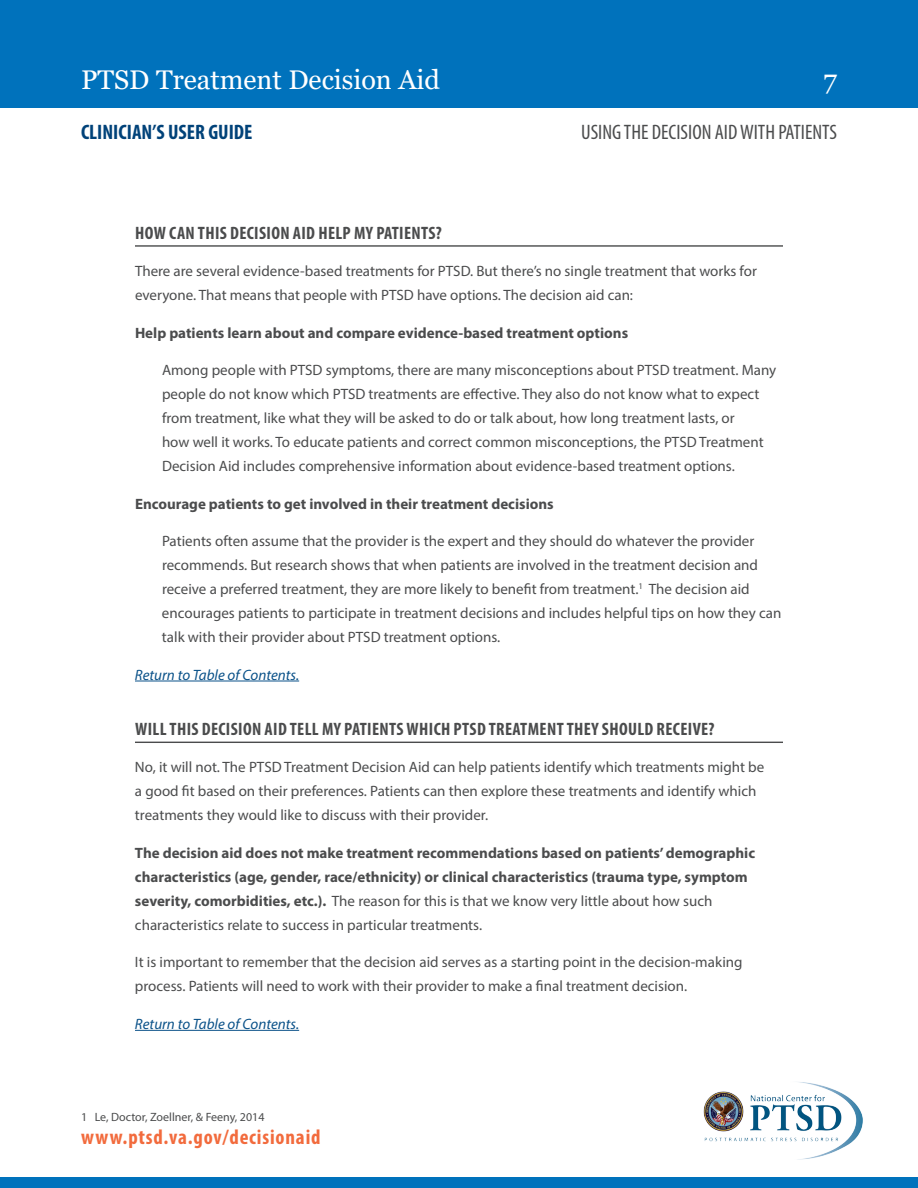
<style>
.page{position:relative;width:918px;height:1188px;background:#fff}
.page>*{position:absolute;margin:0;border:0;box-sizing:border-box;transform-origin:0 0}
.t1{font:27px "Georgia";color:#fff}
.t2{font:condensed 21px "Myriad Pro";color:#4b4c4d}
.t3{font:700 condensed 21px "Myriad Pro";letter-spacing:.04em;color:#f26b3d}
.t4{font:700 condensed 21px "Myriad Pro";color:#004279}
.t5{font:700 condensed 18px "Myriad Pro";letter-spacing:.02em;color:#4b4c4d}
.t6{font:15px/24px "Myriad Pro";color:#4b4c4d}
.t7{font:700 15px/24px "Myriad Pro";color:#4b4c4d}
.t8{font:italic 15px "Myriad Pro";color:#0b5289}
.t9{font:12px "Myriad Pro";color:#4b4c4d}
.s1{font-weight:400}
</style>
<div class="page">
<div style="left:0;top:0;width:918px;height:108px;background:#0072bc"></div>
<div style="left:0;top:1178px;width:918px;height:10px;background:#0072bc"></div>
<img style="left:703px;top:1082px;width:160px;height:78px">
<hr style="left:135px;top:245px;width:648px;height:2px;background:#4b4c4d">
<hr style="left:135px;top:681px;width:164px;height:1px;background:#0b5289">
<hr style="left:135px;top:742px;width:648px;height:1px;background:#4b4c4d">
<hr style="left:135px;top:1030px;width:164px;height:1px;background:#0b5289">
<h1 class="t1" style="left:81px;top:64px;width:360px">PTSD Treatment Decision Aid</h1>
<h1 class="t1" style="left:823px;top:64px;width:15px">7</h1>
<h2 class="t4" style="left:81px;top:118px;width:173px">CLINICIAN’S USER GUIDE</h2>
<h2 class="t2" style="left:581px;top:119px;width:257px">USING THE DECISION AID WITH PATIENTS</h2>
<p class="t5" style="left:135px;top:221px;width:308px">HOW CAN THIS DECISION AID HELP MY PATIENTS?</p>
<p class="t6" style="left:135px;top:259px;width:623px">There are several evidence-based treatments for PTSD. But there’s no single treatment that works for everyone. That means that people with PTSD have options. The decision aid can:</p>
<p class="t7" style="left:135px;top:320px;width:495px">Help patients learn about and compare evidence-based treatment options</p>
<p class="t6" style="left:162px;top:358px;width:616px">Among people with PTSD symptoms, there are many misconceptions about PTSD treatment. Many people do not know which PTSD treatments are effective. They also do not know what to expect from treatment, like what they will be asked to do or talk about, how long treatment lasts, or<br>how well it works. To educate patients and correct common misconceptions, the PTSD Treatment Decision Aid includes comprehensive information about evidence-based treatment options.</p>
<p class="t7" style="left:135px;top:491px;width:420px">Encourage patients to get involved in their treatment decisions</p>
<p class="t6" style="left:162px;top:529px;width:621px">Patients often assume that the provider is the expert and they should do whatever the provider recommends. But research shows that when patients are involved in the treatment decision and receive a preferred treatment, they are more likely to benefit from treatment.<sup>1</sup> The decision aid encourages patients to participate in treatment decisions and includes helpful tips on how they can talk with their provider about PTSD treatment options.</p>
<p class="t8" style="left:135px;top:665px;width:166px">Return to Table of Contents.</p>
<p class="t5" style="left:135px;top:718px;width:581px">WILL THIS DECISION AID TELL MY PATIENTS WHICH PTSD TREATMENT THEY SHOULD RECEIVE?</p>
<p class="t6" style="left:135px;top:755px;width:631px">No, it will not. The PTSD Treatment Decision Aid can help patients identify which treatments might be a good fit based on their preferences. Patients can then explore these treatments and identify which treatments they would like to discuss with their provider.</p>
<p class="t7" style="left:135px;top:840px;width:622px">The decision aid does not make treatment recommendations based on patients’ demographic characteristics (age, gender, race/ethnicity) or clinical characteristics (trauma type, symptom severity, comorbidities, etc.). <span class="s1">The reason for this is that we know very little about how such characteristics relate to success in particular treatments.</span></p>
<p class="t6" style="left:135px;top:950px;width:609px">It is important to remember that the decision aid serves as a starting point in the decision-making process. Patients will need to work with their provider to make a final treatment decision.</p>
<p class="t8" style="left:135px;top:1015px;width:166px">Return to Table of Contents.</p>
<p class="t9" style="left:81px;top:1109px;width:185px">1 Le, Doctor, Zoellner, &amp; Feeny, 2014</p>
<h2 class="t3" style="left:81px;top:1124px;width:241px">www.ptsd.va.gov/decisionaid</h2>
</div>
